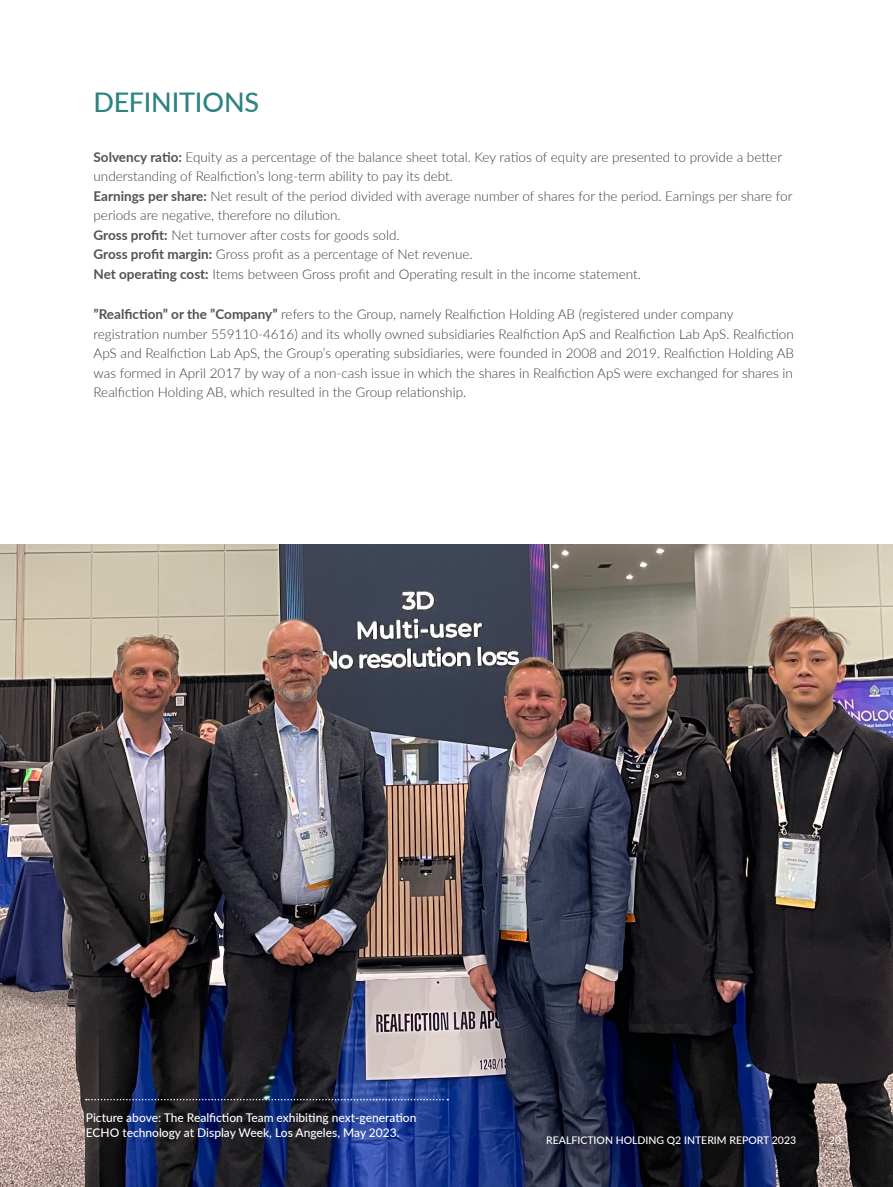
<style>
.page{position:relative;width:893px;height:1187px;background:#fff}
.page>*{position:absolute;margin:0;border:0;box-sizing:border-box;transform-origin:0 0}
.t1{font:500 27px "Lato";letter-spacing:-.005em;color:#2d8380}
.t2{font:300 13.5px/19.5px "Lato";color:#3c3c3b}
.t3{font:500 12px/15px "Lato";color:#fff}
.t4{font:500 10.5px "Lato";color:#fff}
.s1{font-weight:700;color:#56514f}
</style>
<div class="page">
<img style="left:0;top:544px;width:893px;height:642px">
<svg style="left:86px;top:1098px;width:362px;height:2px"></svg>
<h1 class="t1" style="left:94px;top:83px;width:167px">DEFINITIONS</h1>
<p class="t2" style="left:94px;top:146px;width:700px"><span class="s1">Solvency ratio:</span> Equity as a percentage of the balance sheet total. Key ratios of equity are presented to provide a better understanding of Realfiction’s long-term ability to pay its debt.<br><span class="s1">Earnings per share:</span> Net result of the period divided with average number of shares for the period. Earnings per share for periods are negative, therefore no dilution.<br><span class="s1">Gross profit:</span> Net turnover after costs for goods sold.<br><span class="s1">Gross profit margin:</span> Gross profit as a percentage of Net revenue.<br><span class="s1">Net operating cost:</span> Items between Gross profit and Operating result in the income statement.</p>
<p class="t2" style="left:94px;top:304px;width:702px"><span class="s1">”Realfiction” or the ”Company”</span> refers to the Group, namely Realfiction Holding AB (registered under company registration number 559110-4616) and its wholly owned subsidiaries Realfiction ApS and Realfiction Lab ApS. Realfiction ApS and Realfiction Lab ApS, the Group’s operating subsidiaries, were founded in 2008 and 2019. Realfiction Holding AB was formed in April 2017 by way of a non-cash issue in which the shares in Realfiction ApS were exchanged for shares in Realfiction Holding AB, which resulted in the Group relationship.</p>
<p class="t3" style="left:86px;top:1109px;width:332px">Picture above: The Realfiction Team exhibiting next-generation<br>ECHO technology at Display Week, Los Angeles, May 2023.</p>
<p class="t4" style="left:546px;top:1132px;width:251px">REALFICTION HOLDING Q2 INTERIM REPORT 2023</p>
<p class="t4" style="left:821px;top:1132px;width:21px">/ 20</p>
</div>
